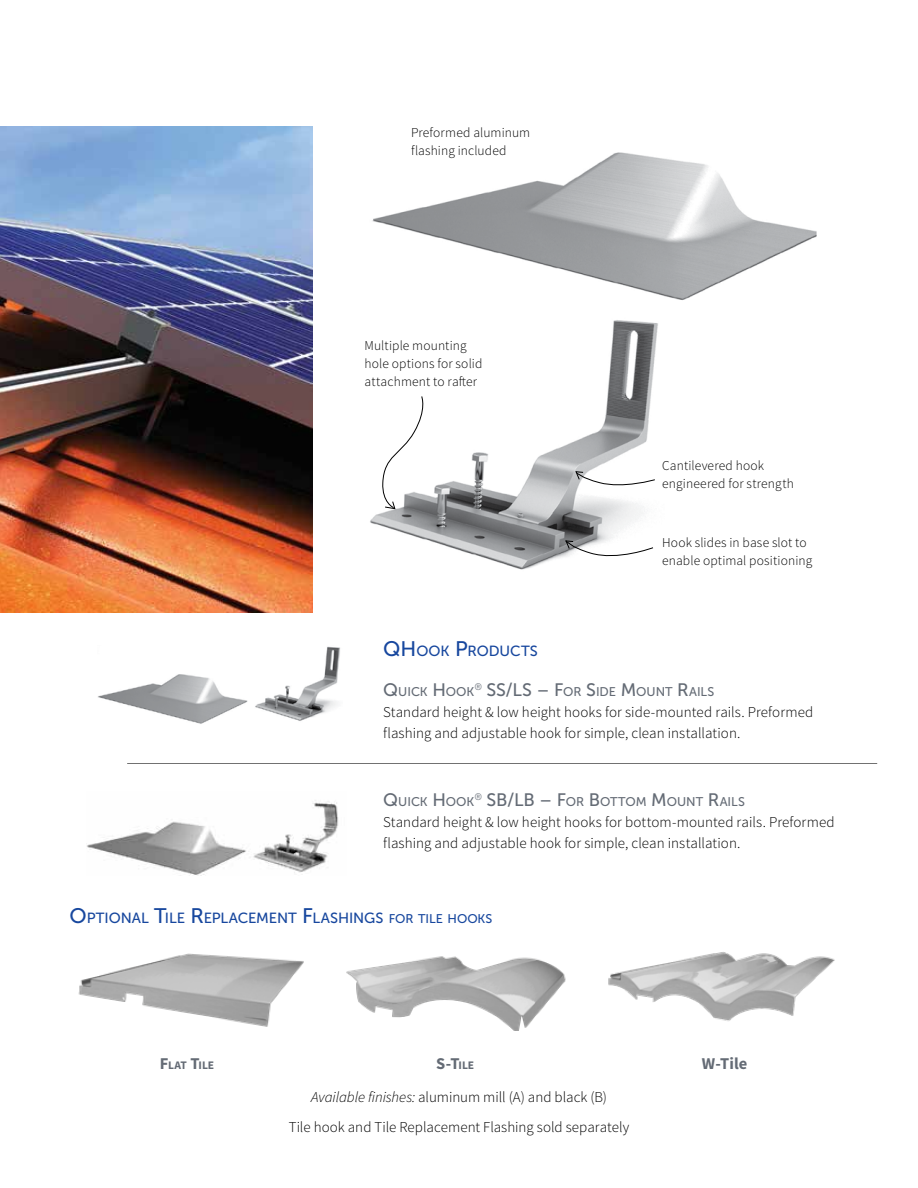
<style>
.page{position:relative;width:918px;height:1188px;background:#fff}
.page>*{position:absolute;margin:0;border:0;box-sizing:border-box;transform-origin:0 0}
.t1{font:700 16.5px "Source Sans Pro";color:#646b75}
.t2{font:700 16.5px "Source Sans Pro";color:#646b75}
.t3{font:300 15px/21px "Source Sans Pro";letter-spacing:.005em;color:#000}
.t4{font:14.7px "Museo Sans 500";letter-spacing:-.005em;color:#17479e}
.t5{font:300 13.5px/18px "Source Sans Pro";letter-spacing:.01em;color:#000}
.t6{font:12.6px "Museo Sans 500";letter-spacing:-.005em;color:#646b75}
.t7{font:700 11.55px "Source Sans Pro";color:#646b75}
.s1{font-size:21px}
.s2{font-size:18px}
.s3{font-family:"Source Sans Pro";font-weight:200;font-size:18px}
.s4{font-size:12.6px}
.s5{font-size:16.5px}
.s6{font-size:11.55px}
.s7{font-style:italic}
</style>
<div class="page">
<img style="left:0;top:127px;width:312px;height:486px">
<img style="left:370px;top:152px;width:447px;height:418px">
<svg style="left:565px;top:540px;width:89px;height:21px"></svg>
<svg style="left:575px;top:471px;width:81px;height:18px"></svg>
<svg style="left:381px;top:396px;width:46px;height:114px"></svg>
<img style="left:98px;top:646px;width:242px;height:78px">
<img style="left:87px;top:800px;width:251px;height:75px">
<hr style="left:127px;top:763px;width:750px;height:1px;background:#000">
<img style="left:78px;top:953px;width:226px;height:74px">
<img style="left:346px;top:956px;width:220px;height:74px">
<img style="left:608px;top:952px;width:227px;height:69px">
<p class="t5" style="left:411px;top:124px;width:121px">Preformed aluminum flashing included</p>
<p class="t5" style="left:365px;top:336px;width:119px">Multiple mounting hole options for solid attachment to rafter</p>
<p class="t5" style="left:662px;top:456px;width:133px">Cantilevered hook engineered for strength</p>
<p class="t5" style="left:662px;top:533px;width:152px">Hook slides in base slot to enable optimal positioning</p>
<p class="t4" style="left:383px;top:643px;width:156px"><span class="s1">QH</span> OOK <span class="s1">P</span>RODUCTS</p>
<p class="t6" style="left:383px;top:684px;width:333px"><span class="s2">Q</span>UICK <span class="s2">H</span> OOK<span class="s3">®</span> <span class="s2">SS/LS – F</span>OR <span class="s2">S</span>IDE <span class="s2">M</span>OUNT <span class="s2">R</span>AILS</p>
<p class="t3" style="left:383px;top:701px;width:432px">Standard height &amp; low height hooks for side-mounted rails. Preformed flashing and adjustable hook for simple, clean installation.</p>
<p class="t6" style="left:383px;top:794px;width:363px"><span class="s2">Q</span>UICK <span class="s2">H</span> OOK<span class="s3">®</span> <span class="s2">SB/LB – F</span>OR <span class="s2">B</span>OTTOM <span class="s2">M</span>OUNT <span class="s2">R</span>AILS</p>
<p class="t3" style="left:383px;top:811px;width:453px">Standard height &amp; low height hooks for bottom-mounted rails. Preformed flashing and adjustable hook for simple, clean installation.</p>
<p class="t4" style="left:69px;top:910px;width:424px"><span class="s1">O</span>PTIONAL <span class="s1">T</span>ILE <span class="s1">R</span>EPLACEMENT <span class="s1">F</span>LASHINGS <span class="s4">FOR TILE HOOKS</span></p>
<p class="t7" style="left:160px;top:1058px;width:56px"><span class="s5">F</span>LAT <span class="s5">T</span>ILE</p>
<p class="t1" style="left:436px;top:1053px;width:39px">S-T<span class="s6">ILE</span></p>
<p class="t2" style="left:702px;top:1053px;width:47px">W-Tile</p>
<p class="t3" style="left:311px;top:1086px;width:297px"><span class="s7">Available finishes:</span> aluminum mill (A) and black (B)</p>
<p class="t3" style="left:289px;top:1116px;width:342px">Tile hook and Tile Replacement Flashing sold separately</p>
</div>
